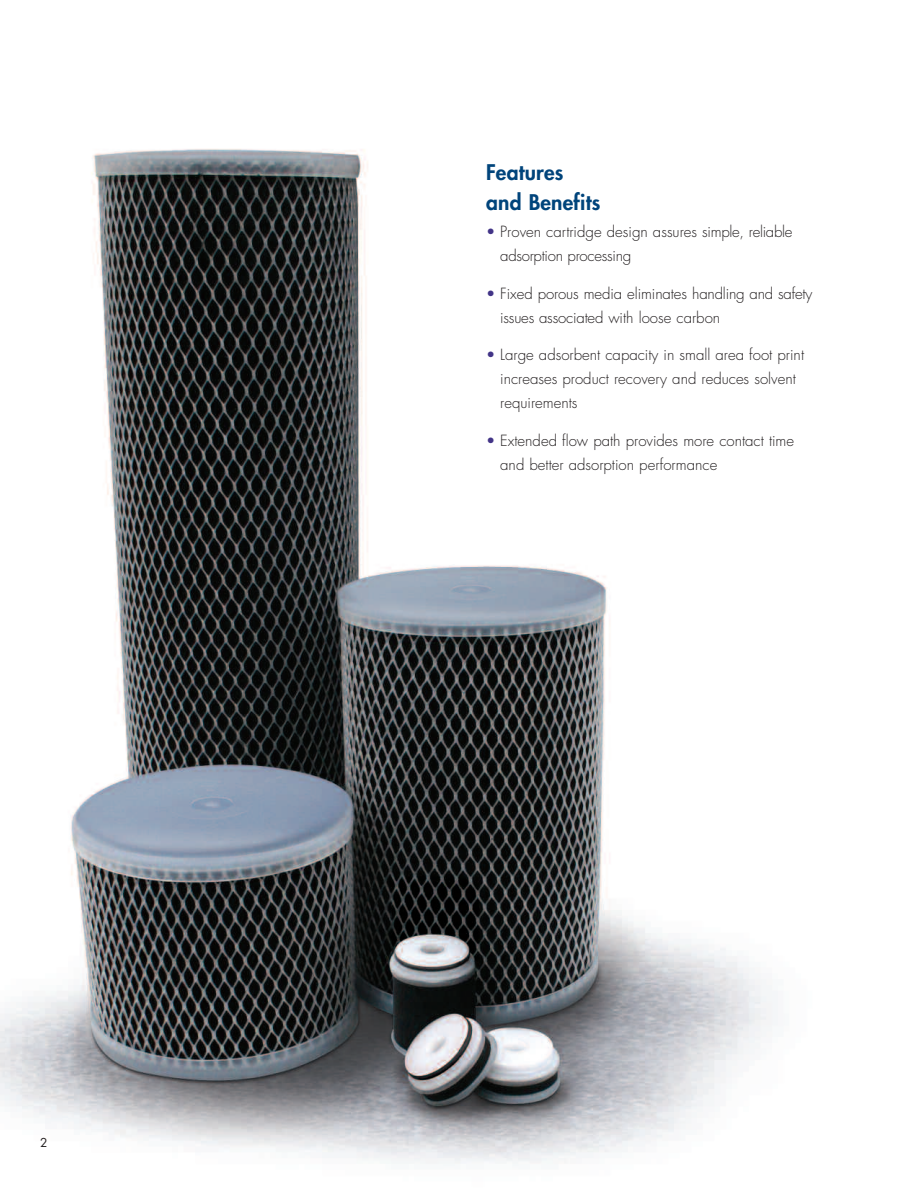
<style>
.page{position:relative;width:918px;height:1188px;background:#fff}
.page>*{position:absolute;margin:0;border:0;box-sizing:border-box;transform-origin:0 0}
.t1{font:800 21px/30px "Futura";letter-spacing:.01em;color:#00447b}
.t2{font:300 15px/24px "Futura";color:#231f20}
.t3{font:300 15px/24px "Futura";letter-spacing:-.02em;color:#231f20}
.t4{font:12px "Futura";color:#231f20}
.s1{color:#423487}
</style>
<div class="page">
<img style="left:0;top:149px;width:778px;height:1015px">
<p class="t4" style="left:40px;top:1138px;width:9px">2</p>
<h1 class="t1" style="left:486px;top:159px;width:116px">Features and Benefits</h1>
<p class="t3" style="left:500px;top:221px;width:294px;text-indent:-14px"><span class="s1">•</span> Proven cartridge design assures simple, reliable adsorption processing</p>
<p class="t2" style="left:500px;top:282px;width:314px;text-indent:-14px"><span class="s1">•</span> Fixed porous media eliminates handling and safety issues associated with loose carbon</p>
<p class="t2" style="left:500px;top:344px;width:305px;text-indent:-14px"><span class="s1">•</span> Large adsorbent capacity in small area foot print increases product recovery and reduces solvent requirements</p>
<p class="t2" style="left:500px;top:429px;width:295px;text-indent:-14px"><span class="s1">•</span> Extended flow path provides more contact time and better adsorption performance</p>
</div>
